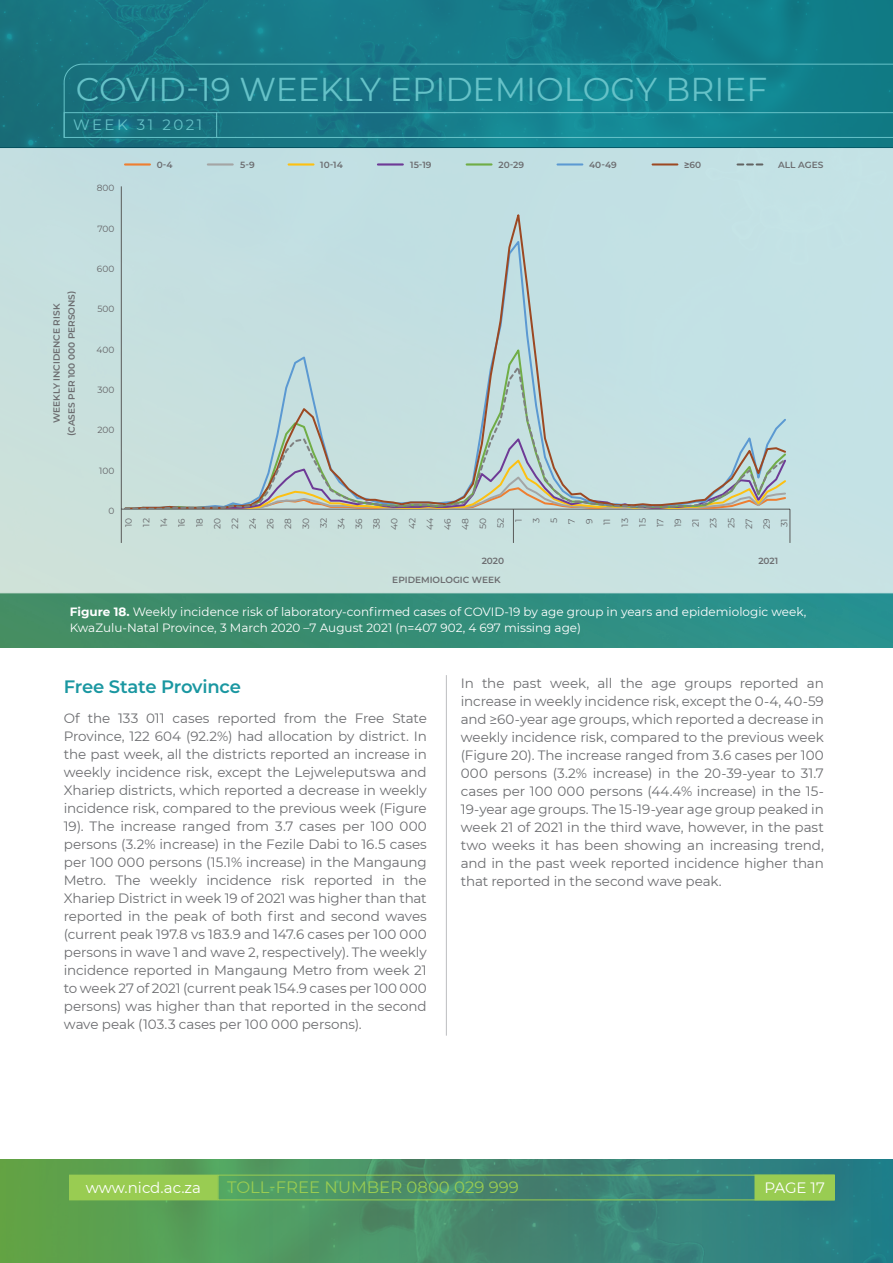
<style>
.page{position:relative;width:893px;height:1263px;background:#fff}
.page>*{position:absolute;margin:0;border:0;box-sizing:border-box;transform-origin:0 0}
.t1{font:33px "Montserrat";color:#66c2c8}
.t2{font:600 18px "Montserrat";letter-spacing:-.015em;color:#1a97a1}
.t3{font:16.5px "Montserrat";color:#99cc52}
.t4{font:15px "Montserrat";color:#fff}
.t5{font:15px "Montserrat";letter-spacing:.17em;color:#66c2c8}
.t6{font:13.5px/18px "Montserrat";letter-spacing:-.005em;color:#6c6d70;text-align:justify}
.t7{font:12px/15px "Montserrat";color:#fff}
.t8{font:600 9px "Montserrat";color:#6c6d70}
.t9{font:9px "Montserrat";color:#636366}
.s1{font-weight:700}
</style>
<div class="page">
<div style="left:0;top:148px;width:893px;height:1000px;background:linear-gradient(to right,#438b60,#269193)"></div>
<div style="left:0;top:148px;width:893px;height:445px;background:#c5e1e1"></div>
<svg style="left:0;top:0;width:893px;height:148px;background:#157886"></svg>
<svg style="left:0;top:1159px;width:893px;height:104px;background:#468e6b"></svg>
<svg style="left:63px;top:63px;width:830px;height:76px;background:#177c8a"></svg>
<div style="left:218px;top:1175px;width:616px;height:25px;border:1px solid #99cc52"></div>
<div style="left:755px;top:1175px;width:79px;height:25px;background:#99cc52"></div>
<div style="left:70px;top:1175px;width:147px;height:25px;background:#99cc52"></div>
<svg style="left:64px;top:112px;width:829px;height:26px;background:#1b818e"></svg>
<div style="left:0;top:648px;width:893px;height:510px;background:#fff"></div>
<hr style="left:446px;top:675px;width:1px;height:361px;background:#bcbdc0">
<hr style="left:125px;top:163px;width:25px;height:3px;background:#ee7e30">
<hr style="left:208px;top:163px;width:25px;height:3px;background:#a4a5a4">
<hr style="left:289px;top:163px;width:24px;height:3px;background:#fdc011">
<hr style="left:378px;top:163px;width:25px;height:3px;background:#6e3a96">
<hr style="left:467px;top:163px;width:25px;height:3px;background:#70ad46">
<hr style="left:557px;top:163px;width:25px;height:3px;background:#5b99d2">
<hr style="left:653px;top:163px;width:24px;height:2px;background:#9c4822">
<svg style="left:737px;top:163px;width:25px;height:2px"></svg>
<hr style="left:121px;top:186px;width:1px;height:323px;background:#595a59">
<div style="left:121px;top:457px;width:670px;height:86px;background:#c9e1de"></div>
<div style="left:123px;top:205px;width:665px;height:304px;background:#c3dfe2"></div>
<svg style="left:124px;top:368px;width:660px;height:141px;background:#c1d7d4"></svg>
<h1 class="t1" style="left:76px;top:67px;width:693px">COVID-19 WEEKLY EPIDEMIOLOGY BRIEF</h1>
<p class="t5" style="left:73px;top:115px;width:131px">WEEK 31 2021</p>
<p class="t8" style="left:65px;top:436px;width:147px;rotate:-90deg">(CASES PER 100 000 PERSONS)</p>
<p class="t8" style="left:50px;top:423px;width:121px;rotate:-90deg">WEEKLY INCIDENCE RISK</p>
<p class="t9" style="left:97px;top:182px;width:19px">800</p>
<p class="t9" style="left:97px;top:222px;width:19px">700</p>
<p class="t9" style="left:97px;top:263px;width:19px">600</p>
<p class="t9" style="left:97px;top:303px;width:19px">500</p>
<p class="t9" style="left:97px;top:343px;width:19px">400</p>
<p class="t9" style="left:97px;top:384px;width:18px">300</p>
<p class="t9" style="left:97px;top:424px;width:18px">200</p>
<p class="t9" style="left:99px;top:464px;width:17px">100</p>
<p class="t9" style="left:108px;top:505px;width:7px">0</p>
<p class="t8" style="left:157px;top:158px;width:17px">0-4</p>
<p class="t8" style="left:240px;top:158px;width:16px">5-9</p>
<p class="t8" style="left:320px;top:158px;width:24px">10-14</p>
<p class="t8" style="left:410px;top:158px;width:23px">15-19</p>
<p class="t8" style="left:498px;top:158px;width:27px">20-29</p>
<p class="t8" style="left:589px;top:158px;width:29px">40-49</p>
<p class="t8" style="left:684px;top:158px;width:19px"><span class="s1">≥</span>60</p>
<p class="t8" style="left:778px;top:158px;width:47px">ALL AGES</p>
<p class="t9" style="left:122px;top:527px;width:11px;rotate:-90deg">10</p>
<p class="t9" style="left:140px;top:527px;width:10px;rotate:-90deg">12</p>
<p class="t9" style="left:158px;top:527px;width:11px;rotate:-90deg">14</p>
<p class="t9" style="left:176px;top:527px;width:10px;rotate:-90deg">16</p>
<p class="t9" style="left:193px;top:527px;width:10px;rotate:-90deg">18</p>
<p class="t9" style="left:211px;top:529px;width:13px;rotate:-90deg">20</p>
<p class="t9" style="left:229px;top:528px;width:12px;rotate:-90deg">22</p>
<p class="t9" style="left:246px;top:529px;width:12px;rotate:-90deg">24</p>
<p class="t9" style="left:264px;top:529px;width:12px;rotate:-90deg">26</p>
<p class="t9" style="left:282px;top:529px;width:12px;rotate:-90deg">28</p>
<p class="t9" style="left:300px;top:529px;width:13px;rotate:-90deg">30</p>
<p class="t9" style="left:317px;top:528px;width:12px;rotate:-90deg">32</p>
<p class="t9" style="left:335px;top:529px;width:13px;rotate:-90deg">34</p>
<p class="t9" style="left:353px;top:529px;width:12px;rotate:-90deg">36</p>
<p class="t9" style="left:371px;top:529px;width:12px;rotate:-90deg">38</p>
<p class="t9" style="left:388px;top:530px;width:13px;rotate:-90deg">40</p>
<p class="t9" style="left:406px;top:529px;width:13px;rotate:-90deg">42</p>
<p class="t9" style="left:424px;top:530px;width:13px;rotate:-90deg">44</p>
<p class="t9" style="left:441px;top:530px;width:13px;rotate:-90deg">46</p>
<p class="t9" style="left:459px;top:530px;width:13px;rotate:-90deg">48</p>
<p class="t9" style="left:477px;top:529px;width:13px;rotate:-90deg">50</p>
<p class="t9" style="left:495px;top:528px;width:12px;rotate:-90deg">52</p>
<p class="t9" style="left:512px;top:521px;width:5px;rotate:-90deg">1</p>
<p class="t9" style="left:530px;top:523px;width:7px;rotate:-90deg">3</p>
<p class="t9" style="left:548px;top:523px;width:7px;rotate:-90deg">5</p>
<p class="t9" style="left:565px;top:524px;width:7px;rotate:-90deg">7</p>
<p class="t9" style="left:583px;top:524px;width:7px;rotate:-90deg">9</p>
<p class="t9" style="left:601px;top:525px;width:8px;rotate:-90deg">11</p>
<p class="t9" style="left:619px;top:527px;width:10px;rotate:-90deg">13</p>
<p class="t9" style="left:636px;top:527px;width:10px;rotate:-90deg">15</p>
<p class="t9" style="left:654px;top:527px;width:10px;rotate:-90deg">17</p>
<p class="t9" style="left:672px;top:527px;width:10px;rotate:-90deg">19</p>
<p class="t9" style="left:689px;top:527px;width:10px;rotate:-90deg">21</p>
<p class="t9" style="left:707px;top:528px;width:12px;rotate:-90deg">23</p>
<p class="t9" style="left:725px;top:528px;width:12px;rotate:-90deg">25</p>
<p class="t9" style="left:743px;top:529px;width:12px;rotate:-90deg">27</p>
<p class="t9" style="left:760px;top:529px;width:12px;rotate:-90deg">29</p>
<p class="t9" style="left:778px;top:527px;width:10px;rotate:-90deg">31</p>
<p class="t8" style="left:482px;top:555px;width:24px">2020</p>
<p class="t8" style="left:758px;top:555px;width:21px">2021</p>
<p class="t8" style="left:392px;top:573px;width:110px">EPIDEMIOLOGIC WEEK</p>
<p class="t7" style="left:70px;top:604px;width:738px"><span class="s1">Figure 18.</span> Weekly incidence risk of laboratory-confirmed cases of COVID-19 by age group in years and epidemiologic week,<br>KwaZulu-Natal Province, 3 March 2020 –7 August 2021 (n=407 902, 4 697 missing age)</p>
<p class="t2" style="left:64px;top:673px;width:179px">Free State Province</p>
<p class="t6" style="left:64px;top:709px;width:365px">Of the 133 011 cases reported from the Free State Province, 122 604 (92.2%) had allocation by district. In the past week, all the districts reported an increase in weekly incidence risk, except the Lejweleputswa and Xhariep districts, which reported a decrease in weekly incidence risk, compared to the previous week (Figure 19). The increase ranged from 3.7 cases per 100 000 persons (3.2% increase) in the Fezile Dabi to 16.5 cases per 100 000 persons (15.1% increase) in the Mangaung Metro. The weekly incidence risk reported in the Xhariep District in week 19 of 2021 was higher than that reported in the peak of both first and second waves (current peak 197.8 vs 183.9 and 147.6 cases per 100 000 persons in wave 1 and wave 2, respectively). The weekly incidence reported in Mangaung Metro from week 21 to week 27 of 2021 (current peak 154.9 cases per 100 000 persons) was higher than that reported in the second wave peak (103.3 cases per 100 000 persons).</p>
<p class="t6" style="left:461px;top:674px;width:365px">In the past week, all the age groups reported an increase in weekly incidence risk, except the 0-4, 40-59 and ≥60-year age groups, which reported a decrease in weekly incidence risk, compared to the previous week (Figure 20). The increase ranged from 3.6 cases per 100<br>000 persons (3.2% increase) in the 20-39-year to 31.7 cases per 100 000 persons (44.4% increase) in the 15- 19-year age groups. The 15-19-year age group peaked in week 21 of 2021 in the third wave, however, in the past two weeks it has been showing an increasing trend, and in the past week reported incidence higher than that reported in the second wave peak.</p>
<p class="t4" style="left:86px;top:1177px;width:117px">www.nicd.ac.za</p>
<p class="t3" style="left:227px;top:1176px;width:293px">TOLL-FREE NUMBER 0800 029 999</p>
<p class="t4" style="left:764px;top:1177px;width:62px">PAGE 17</p>
</div>
